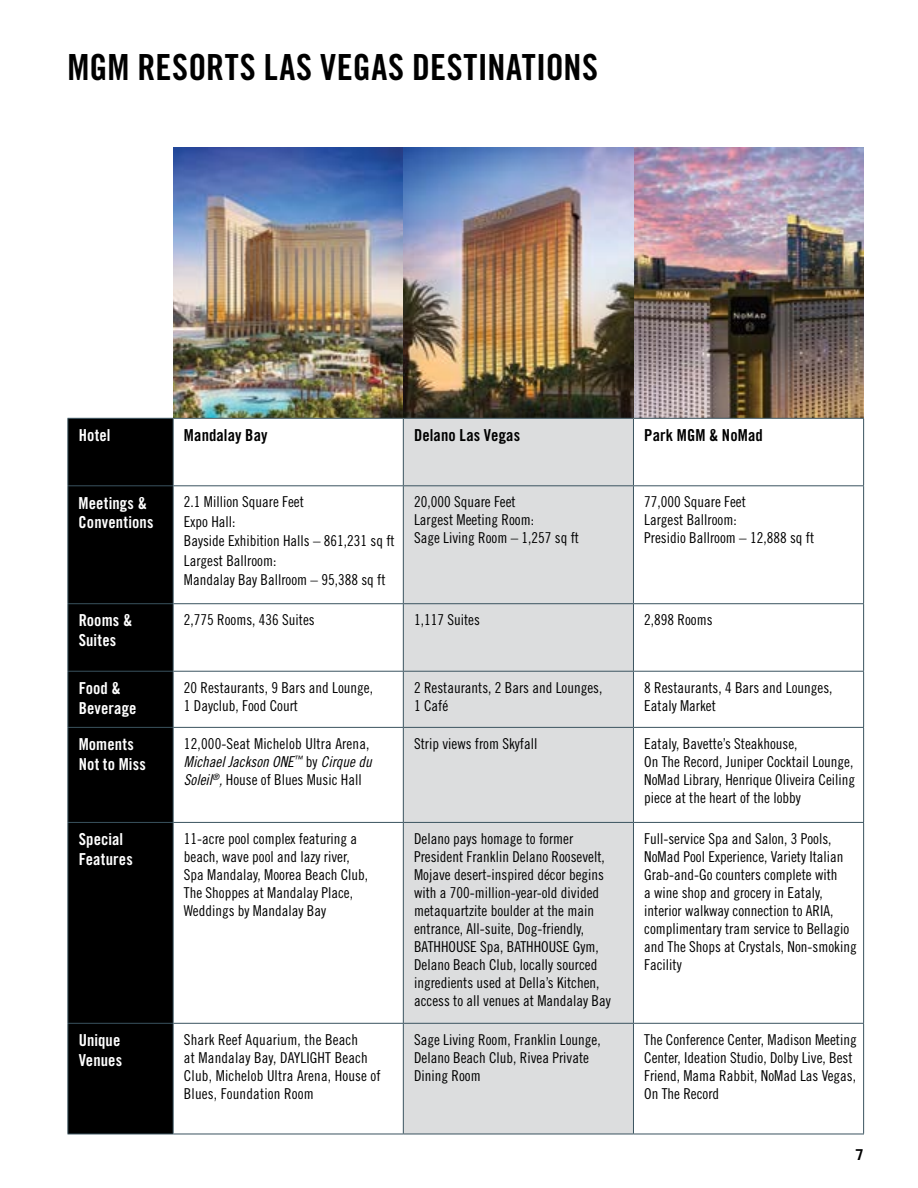
<style>
.page{position:relative;width:918px;height:1188px;background:#fff}
.page>*{position:absolute;margin:0;border:0;box-sizing:border-box;transform-origin:0 0}
.t1{font:36px "Trade Gothic LT Std Bd Cn 20";letter-spacing:.01em;color:#000}
.t2{font:16.5px/19.8px "Trade Gothic LT Std Bd Cn 20";letter-spacing:.005em;color:#fff}
.t3{font:16.5px "Trade Gothic LT Std Bd Cn 20";letter-spacing:.005em;color:#000}
.t4{font:15px/18px "Trade Gothic LT Std Cn 18";color:#000}
.t5{font:15px "Trade Gothic LT Std Cn 18 Obl";color:#000}
.t6{font:700 15px "Trade Gothic LT Std";color:#000}
.s1{font-family:"Trade Gothic LT Std Cn 18"}
.s2{font-family:"Trade Gothic LT Std Cn 18 Obl"}
</style>
<div class="page">
<img style="left:174px;top:148px;width:690px;height:270px">
<div style="left:69px;top:419px;width:104px;height:715px;background:#000"></div>
<svg style="left:174px;top:419px;width:229px;height:715px"></svg>
<div style="left:404px;top:419px;width:229px;height:715px;background:#dcddde"></div>
<svg style="left:634px;top:486px;width:229px;height:648px"></svg>
<hr style="left:68px;top:418px;width:105px;height:1px;background:#3a535f">
<hr style="left:68px;top:419px;width:1px;height:66px;background:#3a535f">
<hr style="left:173px;top:418px;width:230px;height:1px;background:#3a535f">
<hr style="left:173px;top:419px;width:1px;height:66px;background:#3a535f">
<hr style="left:403px;top:418px;width:230px;height:1px;background:#3a535f">
<hr style="left:403px;top:419px;width:1px;height:66px;background:#3a535f">
<hr style="left:633px;top:418px;width:231px;height:1px;background:#3a535f">
<hr style="left:633px;top:419px;width:1px;height:66px;background:#3a535f">
<hr style="left:863px;top:419px;width:1px;height:66px;background:#3a535f">
<hr style="left:68px;top:485px;width:105px;height:1px;background:#3a535f">
<hr style="left:68px;top:486px;width:1px;height:117px;background:#3a535f">
<hr style="left:173px;top:485px;width:230px;height:1px;background:#3a535f">
<hr style="left:173px;top:486px;width:1px;height:117px;background:#3a535f">
<hr style="left:403px;top:485px;width:230px;height:1px;background:#3a535f">
<hr style="left:403px;top:486px;width:1px;height:117px;background:#3a535f">
<hr style="left:633px;top:485px;width:231px;height:1px;background:#3a535f">
<hr style="left:633px;top:486px;width:1px;height:117px;background:#3a535f">
<hr style="left:863px;top:486px;width:1px;height:117px;background:#3a535f">
<hr style="left:68px;top:603px;width:105px;height:1px;background:#3a535f">
<hr style="left:68px;top:604px;width:1px;height:67px;background:#3a535f">
<hr style="left:173px;top:603px;width:230px;height:1px;background:#3a535f">
<hr style="left:173px;top:604px;width:1px;height:67px;background:#3a535f">
<hr style="left:403px;top:603px;width:230px;height:1px;background:#3a535f">
<hr style="left:403px;top:604px;width:1px;height:67px;background:#3a535f">
<hr style="left:633px;top:603px;width:231px;height:1px;background:#3a535f">
<hr style="left:633px;top:604px;width:1px;height:67px;background:#3a535f">
<hr style="left:863px;top:604px;width:1px;height:67px;background:#3a535f">
<hr style="left:68px;top:671px;width:105px;height:1px;background:#3a535f">
<hr style="left:68px;top:672px;width:1px;height:55px;background:#3a535f">
<hr style="left:173px;top:671px;width:230px;height:1px;background:#3a535f">
<hr style="left:173px;top:672px;width:1px;height:55px;background:#3a535f">
<hr style="left:403px;top:671px;width:230px;height:1px;background:#3a535f">
<hr style="left:403px;top:672px;width:1px;height:55px;background:#3a535f">
<hr style="left:633px;top:671px;width:231px;height:1px;background:#3a535f">
<hr style="left:633px;top:672px;width:1px;height:55px;background:#3a535f">
<hr style="left:863px;top:672px;width:1px;height:55px;background:#3a535f">
<hr style="left:68px;top:727px;width:105px;height:1px;background:#3a535f">
<hr style="left:68px;top:728px;width:1px;height:94px;background:#3a535f">
<hr style="left:173px;top:727px;width:230px;height:1px;background:#3a535f">
<hr style="left:173px;top:728px;width:1px;height:94px;background:#3a535f">
<hr style="left:403px;top:727px;width:230px;height:1px;background:#3a535f">
<hr style="left:403px;top:728px;width:1px;height:94px;background:#3a535f">
<hr style="left:633px;top:727px;width:231px;height:1px;background:#3a535f">
<hr style="left:633px;top:728px;width:1px;height:94px;background:#3a535f">
<hr style="left:863px;top:728px;width:1px;height:94px;background:#3a535f">
<hr style="left:68px;top:822px;width:105px;height:1px;background:#3a535f">
<hr style="left:68px;top:823px;width:1px;height:200px;background:#3a535f">
<hr style="left:173px;top:822px;width:230px;height:1px;background:#3a535f">
<hr style="left:173px;top:823px;width:1px;height:200px;background:#3a535f">
<hr style="left:403px;top:822px;width:230px;height:1px;background:#3a535f">
<hr style="left:403px;top:823px;width:1px;height:200px;background:#3a535f">
<hr style="left:633px;top:822px;width:231px;height:1px;background:#3a535f">
<hr style="left:633px;top:823px;width:1px;height:200px;background:#3a535f">
<hr style="left:863px;top:823px;width:1px;height:200px;background:#3a535f">
<hr style="left:68px;top:1023px;width:105px;height:1px;background:#3a535f">
<hr style="left:68px;top:1024px;width:1px;height:110px;background:#3a535f">
<hr style="left:173px;top:1023px;width:230px;height:1px;background:#3a535f">
<hr style="left:173px;top:1024px;width:1px;height:110px;background:#3a535f">
<hr style="left:403px;top:1023px;width:230px;height:1px;background:#3a535f">
<hr style="left:403px;top:1024px;width:1px;height:110px;background:#3a535f">
<hr style="left:633px;top:1023px;width:231px;height:1px;background:#3a535f">
<hr style="left:633px;top:1024px;width:1px;height:110px;background:#3a535f">
<hr style="left:863px;top:1024px;width:1px;height:110px;background:#3a535f">
<hr style="left:68px;top:1134px;width:105px;height:1px;background:#3a535f">
<hr style="left:173px;top:1134px;width:230px;height:1px;background:#3a535f">
<hr style="left:403px;top:1134px;width:230px;height:1px;background:#3a535f">
<hr style="left:633px;top:1134px;width:231px;height:1px;background:#3a535f">
<h1 class="t1" style="left:68px;top:45px;width:532px">MGM RESORTS LAS VEGAS DESTINATIONS</h1>
<p class="t2" style="left:79px;top:425px;width:33px">Hotel</p>
<p class="t3" style="left:184px;top:425px;width:85px">Mandalay Bay</p>
<p class="t3" style="left:414px;top:425px;width:108px">Delano Las Vegas</p>
<p class="t3" style="left:644px;top:425px;width:120px">Park MGM &amp; NoMad</p>
<p class="t2" style="left:79px;top:493px;width:76px">Meetings &amp;<br>Conventions</p>
<p class="t4" style="left:184px;top:492px;width:212px;line-height:19.5px">2.1 Million Square Feet<br>Expo Hall:<br>Bayside Exhibition Halls – 861,231 sq ft<br>Largest Ballroom:<br>Mandalay Bay Ballroom – 95,388 sq ft</p>
<p class="t4" style="left:414px;top:493px;width:166px">20,000 Square Feet<br>Largest Meeting Room:<br>Sage Living Room – 1,257 sq ft</p>
<p class="t4" style="left:644px;top:493px;width:171px">77,000 Square Feet<br>Largest Ballroom:<br>Presidio Ballroom – 12,888 sq ft</p>
<p class="t2" style="left:79px;top:611px;width:55px">Rooms &amp;<br>Suites</p>
<p class="t4" style="left:184px;top:611px;width:132px">2,775 Rooms, 436 Suites</p>
<p class="t4" style="left:414px;top:611px;width:67px">1,117 Suites</p>
<p class="t4" style="left:644px;top:611px;width:70px">2,898 Rooms</p>
<p class="t2" style="left:79px;top:678px;width:59px">Food &amp;<br>Beverage</p>
<p class="t4" style="left:184px;top:678px;width:191px">20 Restaurants, 9 Bars and Lounge,<br>1 Dayclub, Food Court</p>
<p class="t4" style="left:414px;top:678px;width:190px">2 Restaurants, 2 Bars and Lounges,<br>1 Café</p>
<p class="t4" style="left:644px;top:678px;width:190px">8 Restaurants, 4 Bars and Lounges,<br>Eataly Market</p>
<p class="t2" style="left:79px;top:734px;width:69px">Moments<br>Not to Miss</p>
<p class="t4" style="left:184px;top:735px;width:187px">12,000-Seat Michelob Ultra Arena,</p>
<p class="t4" style="left:414px;top:735px;width:125px">Strip views from Skyfall</p>
<p class="t4" style="left:644px;top:735px;width:213px">Eataly, Bavette’s Steakhouse,<br>On The Record, Juniper Cocktail Lounge, NoMad Library, Henrique Oliveira Ceiling piece at the heart of the lobby</p>
<p class="t5" style="left:184px;top:753px;width:189px">Michael Jackson ONE<sup>™</sup> <span class="s1">by</span> Cirque du</p>
<p class="t4" style="left:184px;top:771px;width:179px"><span class="s2">Soleil</span><sup>®</sup><span class="s2">,</span> House of Blues Music Hall</p>
<p class="t2" style="left:79px;top:829px;width:56px">Special<br>Features</p>
<p class="t4" style="left:184px;top:830px;width:186px">11-acre pool complex featuring a beach, wave pool and lazy river,<br>Spa Mandalay, Moorea Beach Club,<br>The Shoppes at Mandalay Place,<br>Weddings by Mandalay Bay</p>
<p class="t4" style="left:414px;top:830px;width:198px">Delano pays homage to former President Franklin Delano Roosevelt, Mojave desert-inspired décor begins with a 700-million-year-old divided metaquartzite boulder at the main entrance, All-suite, Dog-friendly, BATHHOUSE Spa, BATHHOUSE Gym, Delano Beach Club, locally sourced ingredients used at Della’s Kitchen, access to all venues at Mandalay Bay</p>
<p class="t4" style="left:644px;top:830px;width:214px">Full-service Spa and Salon, 3 Pools, NoMad Pool Experience, Variety Italian Grab-and-Go counters complete with<br>a wine shop and grocery in Eataly, interior walkway connection to ARIA, complimentary tram service to Bellagio and The Shops at Crystals, Non-smoking Facility</p>
<p class="t2" style="left:79px;top:1030px;width:45px">Unique<br>Venues</p>
<p class="t4" style="left:184px;top:1030px;width:198px">Shark Reef Aquarium, the Beach<br>at Mandalay Bay, DAYLIGHT Beach<br>Club, Michelob Ultra Arena, House of<br>Blues, Foundation Room</p>
<p class="t4" style="left:414px;top:1030px;width:188px">Sage Living Room, Franklin Lounge,<br>Delano Beach Club, Rivea Private<br>Dining Room</p>
<p class="t4" style="left:644px;top:1030px;width:214px">The Conference Center, Madison Meeting Center, Ideation Studio, Dolby Live, Best Friend, Mama Rabbit, NoMad Las Vegas, On The Record</p>
<p class="t6" style="left:856px;top:1145px;width:10px">7</p>
</div>
